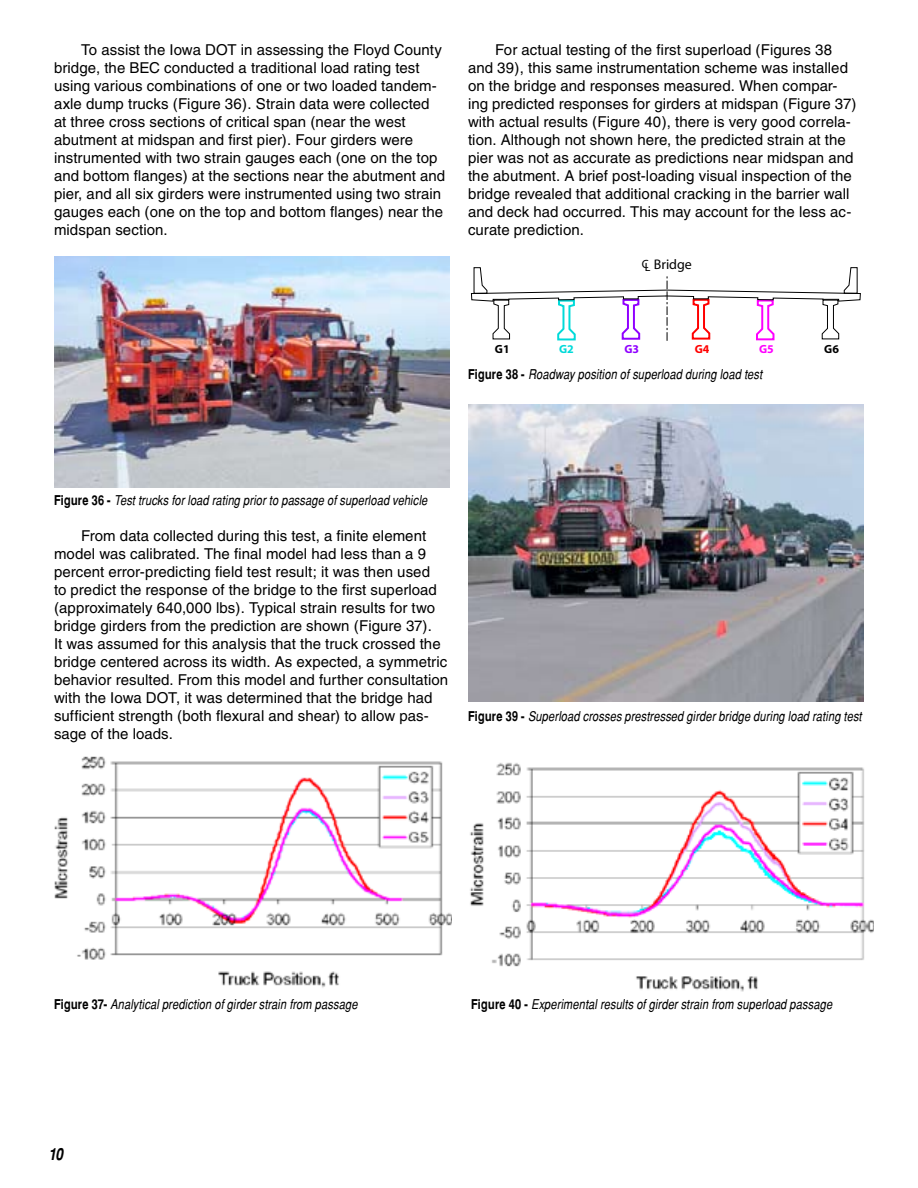
<style>
.page{position:relative;width:918px;height:1188px;background:#fff}
.page>*{position:absolute;margin:0;border:0;box-sizing:border-box;transform-origin:0 0}
.t1{font:italic 700 16.5px "Switzerland Narrow";color:#000}
.t2{font:15px/18px "Helvetica";letter-spacing:.005em;color:#000}
.t3{font:13.95px "Myriad";color:#000}
.t4{font:italic 13.5px "Switzerland Narrow";letter-spacing:.01em;color:#000}
.t5{font:700 11.85px "Myriad";color:#000}
.t6{font:700 11.85px "Myriad";color:#00dad9}
.t7{font:700 11.85px "Myriad";color:#9000ff}
.t8{font:700 11.85px "Myriad";color:#f00}
.t9{font:700 11.85px "Myriad";color:#f0f}
.s1{font-size:12px}
.s2{font-weight:700;font-style:normal}
</style>
<div class="page">
<img style="left:54px;top:256px;width:396px;height:231px">
<img style="left:54px;top:756px;width:398px;height:232px">
<img style="left:468px;top:404px;width:396px;height:297px">
<img style="left:470px;top:762px;width:404px;height:229px">
<svg style="left:470px;top:267px;width:391px;height:74px"></svg>
<p class="t2" style="left:54px;top:41px;width:393px;text-indent:27px">To assist the Iowa DOT in assessing the Floyd County bridge, the BEC conducted a traditional load rating test using various combinations of one or two loaded tandem&shy;axle dump trucks (Figure 36). Strain data were collected at three cross sections of critical span (near the west abutment at midspan and first pier). Four girders were instrumented with two strain gauges each (one on the top and bottom flanges) at the sections near the abutment and pier, and all six girders were instrumented using two strain gauges each (one on the top and bottom flanges) near the midspan section.</p>
<p class="t2" style="left:468px;top:41px;width:390px;text-indent:27px">For actual testing of the first superload (Figures 38 and 39), this same instrumentation scheme was installed on the bridge and responses measured. When compar&shy;ing predicted responses for girders at midspan (Figure 37) with actual results (Figure 40), there is very good correla&shy;tion. Although not shown here, the predicted strain at the pier was not as accurate as predictions near midspan and the abutment. A brief post-loading visual inspection of the bridge revealed that additional cracking in the barrier wall and deck had occurred. This may account for the less ac&shy;curate prediction.</p>
<p class="t3" style="left:642px;top:258px;width:52px"><span class="s1">C</span><sub>L</sub> Bridge</p>
<p class="t5" style="left:495px;top:343px;width:16px">G1</p>
<p class="t6" style="left:559px;top:343px;width:16px">G2</p>
<p class="t7" style="left:624px;top:343px;width:16px">G3</p>
<p class="t8" style="left:695px;top:343px;width:16px">G4</p>
<p class="t9" style="left:759px;top:343px;width:16px">G5</p>
<p class="t5" style="left:824px;top:343px;width:16px">G6</p>
<p class="t4" style="left:468px;top:366px;width:296px"><span class="s2">Figure 38 -</span> Roadway position of superload during load test</p>
<p class="t4" style="left:54px;top:492px;width:375px"><span class="s2">Figure 36 -</span> Test trucks for load rating prior to passage of superload vehicle</p>
<p class="t2" style="left:54px;top:527px;width:396px;text-indent:27px">From data collected during this test, a finite element model was calibrated. The final model had less than a 9 percent error-predicting field test result; it was then used<br>to predict the response of the bridge to the first superload (approximately 640,000 lbs). Typical strain results for two bridge girders from the prediction are shown (Figure 37).<br>It was assumed for this analysis that the truck crossed the bridge centered across its width. As expected, a symmetric behavior resulted. From this model and further consultation with the Iowa DOT, it was determined that the bridge had sufficient strength (both flexural and shear) to allow pas&shy;sage of the loads.</p>
<p class="t4" style="left:468px;top:708px;width:395px"><span class="s2">Figure 39 -</span> Superload crosses prestressed girder bridge during load rating test</p>
<p class="t4" style="left:54px;top:996px;width:305px"><span class="s2">Figure 37-</span> Analytical prediction of girder strain from passage</p>
<p class="t1" style="left:49px;top:1145px;width:16px">10</p>
<p class="t4" style="left:471px;top:996px;width:363px"><span class="s2">Figure 40 -</span> Experimental results of girder strain from superload passage</p>
</div>
